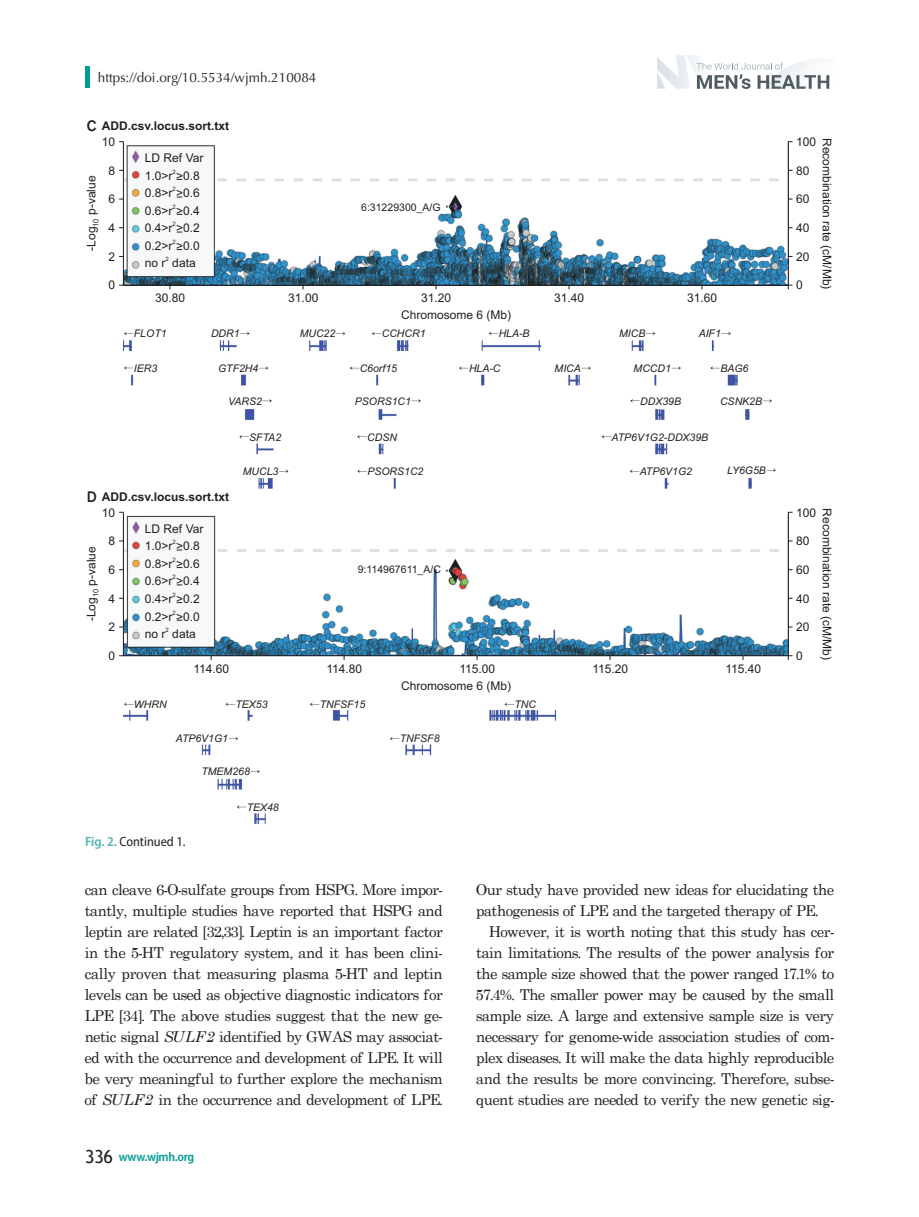
<style>
.page{position:relative;width:919px;height:1217px;background:#fff}
.page>*{position:absolute;margin:0;border:0;box-sizing:border-box;transform-origin:0 0}
.t1{font:15px/21px "Century Schoolbook";letter-spacing:-.035em;color:#231f20;text-align:justify}
.t2{font:13.5px "Optima LT Std";color:#231f20}
.t3{font:semi-condensed 13.5px "Myriad Pro";color:#231f20}
.t4{font:600 semi-condensed 12.75px "Myriad Pro";letter-spacing:-.025em;color:#009c97}
.t5{font:12px/17.5px "Arial";color:#231f20}
.t6{font:700 12px "Arial";color:#231f20}
.t7{font:italic 10.5px "Arial";color:#231f20}
.t8{font:10.5px "Arial";color:#231f20}
.t9{font:7.5px "Arial";color:#231f20}
.t10{font:6px "Arial";color:#231f20}
.s1{font-family:"Gothic 725 BT Bold A";font-weight:400;font-size:15px}
.s2{font-weight:600;color:#51b3b1}
.s3{font-style:italic}
.s4{font-family:"Trebuchet MS";font-weight:400;font-stretch:normal;font-size:18px;color:#231f20}
</style>
<div class="page">
<hr style="left:85px;top:67px;width:4px;height:21px;background:#009c97">
<svg style="left:657px;top:55px;width:173px;height:34px"></svg>
<img style="left:123px;top:710px;width:434px;height:115px">
<img style="left:123px;top:340px;width:653px;height:149px">
<svg style="left:119px;top:141px;width:670px;height:145px"></svg>
<hr style="left:787px;top:142px;width:1px;height:143px;background:#231f20">
<svg style="left:124px;top:331px;width:9px;height:4px"></svg>
<svg style="left:124px;top:366px;width:9px;height:4px"></svg>
<svg style="left:259px;top:366px;width:9px;height:4px"></svg>
<svg style="left:349px;top:366px;width:10px;height:4px"></svg>
<svg style="left:459px;top:366px;width:9px;height:4px"></svg>
<svg style="left:581px;top:366px;width:9px;height:4px"></svg>
<svg style="left:671px;top:366px;width:10px;height:4px"></svg>
<svg style="left:710px;top:366px;width:9px;height:4px"></svg>
<svg style="left:372px;top:331px;width:9px;height:4px"></svg>
<svg style="left:240px;top:331px;width:9px;height:4px"></svg>
<svg style="left:336px;top:331px;width:9px;height:4px"></svg>
<svg style="left:489px;top:331px;width:9px;height:4px"></svg>
<svg style="left:646px;top:331px;width:9px;height:4px"></svg>
<svg style="left:721px;top:331px;width:9px;height:4px"></svg>
<svg style="left:262px;top:399px;width:10px;height:4px"></svg>
<svg style="left:411px;top:399px;width:10px;height:4px"></svg>
<svg style="left:630px;top:399px;width:9px;height:3px"></svg>
<svg style="left:762px;top:399px;width:10px;height:4px"></svg>
<svg style="left:239px;top:435px;width:10px;height:3px"></svg>
<svg style="left:357px;top:435px;width:10px;height:3px"></svg>
<svg style="left:601px;top:435px;width:10px;height:3px"></svg>
<svg style="left:279px;top:469px;width:9px;height:4px"></svg>
<svg style="left:357px;top:469px;width:10px;height:4px"></svg>
<svg style="left:629px;top:469px;width:10px;height:4px"></svg>
<svg style="left:766px;top:468px;width:9px;height:4px"></svg>
<svg style="left:119px;top:511px;width:670px;height:145px"></svg>
<hr style="left:787px;top:512px;width:1px;height:143px;background:#231f20">
<svg style="left:787px;top:655px;width:5px;height:4px"></svg>
<svg style="left:124px;top:702px;width:9px;height:4px"></svg>
<svg style="left:225px;top:702px;width:10px;height:4px"></svg>
<svg style="left:310px;top:702px;width:9px;height:4px"></svg>
<svg style="left:390px;top:736px;width:9px;height:4px"></svg>
<svg style="left:229px;top:736px;width:9px;height:4px"></svg>
<svg style="left:250px;top:769px;width:10px;height:4px"></svg>
<svg style="left:237px;top:804px;width:9px;height:4px"></svg>
<svg style="left:504px;top:702px;width:10px;height:4px"></svg>
<p class="t2" style="left:98px;top:69px;width:220px">https://doi.org/10.5534/wjmh.210084</p>
<p class="t6" style="left:87px;top:121px;width:144px"><span class="s1">C</span> ADD.csv.locus.sort.txt</p>
<p class="t5" style="left:102px;top:134px;width:15px">10</p>
<p class="t5" style="left:108px;top:163px;width:8px">8</p>
<p class="t5" style="left:108px;top:191px;width:8px">6</p>
<p class="t5" style="left:108px;top:220px;width:8px">4</p>
<p class="t5" style="left:108px;top:249px;width:8px">2</p>
<p class="t5" style="left:84px;top:251px;width:77px;rotate:-90deg">-Log p-value</p>
<p class="t9" style="left:93px;top:227px;width:10px;rotate:-90deg">10</p>
<p class="t5" style="left:108px;top:277px;width:8px">0</p>
<p class="t5" style="left:145px;top:150px;width:60px">LD Ref Var<br>1.0&gt;r &gt;0.8<br>0.8&gt;r &gt;0.6<br>0.6&gt;r &gt;0.4<br>0.4&gt;r &gt;0.2<br>0.2&gt;r &gt;0.0 no r data</p>
<p class="t10" style="left:173px;top:169px;width:5px">2</p>
<p class="t10" style="left:173px;top:187px;width:5px">2</p>
<p class="t10" style="left:173px;top:204px;width:5px">2</p>
<p class="t10" style="left:173px;top:222px;width:5px">2</p>
<p class="t10" style="left:173px;top:239px;width:5px">2</p>
<p class="t10" style="left:166px;top:257px;width:5px">2</p>
<p class="t8" style="left:361px;top:204px;width:81px">6:31229300_A/G</p>
<p class="t5" style="left:155px;top:290px;width:32px">30.80</p>
<p class="t5" style="left:288px;top:290px;width:32px">31.00</p>
<p class="t5" style="left:421px;top:290px;width:32px">31.20</p>
<p class="t5" style="left:554px;top:290px;width:32px">31.40</p>
<p class="t5" style="left:687px;top:290px;width:32px">31.60</p>
<p class="t5" style="left:401px;top:307px;width:112px">Chromosome 6 (Mb)</p>
<p class="t7" style="left:211px;top:327px;width:30px">DDR1</p>
<p class="t7" style="left:300px;top:327px;width:37px">MUC22</p>
<p class="t7" style="left:498px;top:327px;width:32px">HLA-B</p>
<p class="t7" style="left:619px;top:327px;width:28px">MICB</p>
<p class="t7" style="left:698px;top:327px;width:24px">AIF1</p>
<p class="t7" style="left:134px;top:327px;width:34px">FLOT1</p>
<p class="t7" style="left:134px;top:362px;width:25px">IER3</p>
<p class="t7" style="left:218px;top:362px;width:42px">GTF2H4</p>
<p class="t7" style="left:359px;top:362px;width:39px">C6orf15</p>
<p class="t7" style="left:469px;top:362px;width:33px">HLA-C</p>
<p class="t7" style="left:554px;top:362px;width:28px">MICA</p>
<p class="t7" style="left:633px;top:362px;width:39px">MCCD1</p>
<p class="t7" style="left:720px;top:362px;width:30px">BAG6</p>
<p class="t7" style="left:382px;top:327px;width:45px">CCHCR1</p>
<p class="t7" style="left:228px;top:395px;width:35px">VARS2</p>
<p class="t7" style="left:355px;top:395px;width:58px">PSORS1C1</p>
<p class="t7" style="left:640px;top:394px;width:42px">DDX39B</p>
<p class="t7" style="left:720px;top:395px;width:44px">CSNK2B</p>
<p class="t7" style="left:249px;top:430px;width:33px">SFTA2</p>
<p class="t7" style="left:367px;top:430px;width:31px">CDSN</p>
<p class="t7" style="left:611px;top:430px;width:98px">ATP6V1G2-DDX39B</p>
<p class="t7" style="left:243px;top:465px;width:37px">MUCL3</p>
<p class="t7" style="left:367px;top:465px;width:58px">PSORS1C2</p>
<p class="t7" style="left:639px;top:465px;width:54px">ATP6V1G2</p>
<p class="t7" style="left:727px;top:464px;width:40px">LY6G5B</p>
<p class="t6" style="left:87px;top:492px;width:144px"><span class="s1">D</span> ADD.csv.locus.sort.txt</p>
<p class="t5" style="left:102px;top:504px;width:15px">10</p>
<p class="t5" style="left:108px;top:533px;width:8px">8</p>
<p class="t5" style="left:108px;top:562px;width:8px">6</p>
<p class="t5" style="left:108px;top:590px;width:8px">4</p>
<p class="t5" style="left:108px;top:619px;width:8px">2</p>
<p class="t5" style="left:84px;top:621px;width:77px;rotate:-90deg">-Log p-value</p>
<p class="t9" style="left:93px;top:597px;width:10px;rotate:-90deg">10</p>
<p class="t5" style="left:108px;top:648px;width:8px">0</p>
<p class="t5" style="left:145px;top:520px;width:60px">LD Ref Var<br>1.0&gt;r &gt;0.8<br>0.8&gt;r &gt;0.6<br>0.6&gt;r &gt;0.4<br>0.4&gt;r &gt;0.2<br>0.2&gt;r &gt;0.0 no r data</p>
<p class="t10" style="left:173px;top:539px;width:5px">2</p>
<p class="t10" style="left:173px;top:557px;width:5px">2</p>
<p class="t10" style="left:173px;top:575px;width:5px">2</p>
<p class="t10" style="left:173px;top:592px;width:5px">2</p>
<p class="t10" style="left:173px;top:610px;width:5px">2</p>
<p class="t10" style="left:166px;top:627px;width:5px">2</p>
<p class="t8" style="left:358px;top:565px;width:85px">9:114967611_A/C</p>
<p class="t5" style="left:193px;top:661px;width:37px">114.60</p>
<p class="t5" style="left:326px;top:661px;width:37px">114.80</p>
<p class="t5" style="left:459px;top:661px;width:37px">115.00</p>
<p class="t5" style="left:592px;top:661px;width:37px">115.20</p>
<p class="t5" style="left:725px;top:661px;width:37px">115.40</p>
<p class="t5" style="left:401px;top:677px;width:112px">Chromosome 6 (Mb)</p>
<p class="t7" style="left:134px;top:698px;width:34px">WHRN</p>
<p class="t7" style="left:235px;top:698px;width:34px">TEX53</p>
<p class="t7" style="left:320px;top:698px;width:47px">TNFSF15</p>
<p class="t7" style="left:176px;top:732px;width:54px">ATP6V1G1</p>
<p class="t7" style="left:400px;top:732px;width:41px">TNFSF8</p>
<p class="t3" style="left:85px;top:833px;width:102px"><span class="s2">Fig. 2.</span> Continued 1.</p>
<p class="t7" style="left:201px;top:765px;width:50px">TMEM268</p>
<p class="t7" style="left:247px;top:800px;width:34px">TEX48</p>
<p class="t7" style="left:514px;top:698px;width:23px">TNC</p>
<p class="t5" style="left:796px;top:134px;width:22px">100</p>
<p class="t5" style="left:796px;top:163px;width:15px">80</p>
<p class="t5" style="left:796px;top:191px;width:15px">60</p>
<p class="t5" style="left:796px;top:220px;width:15px">40</p>
<p class="t5" style="left:796px;top:249px;width:15px">20</p>
<p class="t5" style="left:796px;top:277px;width:8px">0</p>
<p class="t5" style="left:834px;top:138px;width:153px;rotate:90deg">Recombination rate (cM/Mb)</p>
<p class="t5" style="left:796px;top:504px;width:22px">100</p>
<p class="t5" style="left:796px;top:533px;width:15px">80</p>
<p class="t5" style="left:796px;top:562px;width:15px">60</p>
<p class="t5" style="left:796px;top:590px;width:15px">40</p>
<p class="t5" style="left:796px;top:619px;width:15px">20</p>
<p class="t5" style="left:796px;top:648px;width:8px">0</p>
<p class="t5" style="left:834px;top:508px;width:153px;rotate:90deg">Recombination rate (cM/Mb)</p>
<p class="t1" style="left:84px;top:877px;width:360px">can cleave 6-O-sulfate groups from HSPG. More impor&shy;tantly, multiple studies have reported that HSPG and leptin are related [32,33]. Leptin is an important factor in the 5-HT regulatory system, and it has been clini&shy;cally proven that measuring plasma 5-HT and leptin levels can be used as objective diagnostic indicators for LPE [34]. The above studies suggest that the new ge&shy;netic signal <span class="s3">SULF2</span> identified by GWAS may associat&shy;ed with the occurrence and development of LPE. It will be very meaningful to further explore the mechanism of <span class="s3">SULF2</span> in the occurrence and development of LPE.</p>
<p class="t1" style="left:476px;top:877px;width:360px">Our study have provided new ideas for elucidating the pathogenesis of LPE and the targeted therapy of PE.</p>
<p class="t1" style="left:475px;top:919px;width:360px;text-indent:13px">However, it is worth noting that this study has cer&shy;tain limitations. The results of the power analysis for the sample size showed that the power ranged 17.1% to 57.4%. The smaller power may be caused by the small sample size. A large and extensive sample size is very necessary for genome-wide association studies of com&shy;plex diseases. It will make the data highly reproducible and the results be more convincing. Therefore, subse&shy;quent studies are needed to verify the new genetic sig-</p>
<p class="t4" style="left:85px;top:1148px;width:111px"><span class="s4">336</span> www.wjmh.org</p>
</div>
